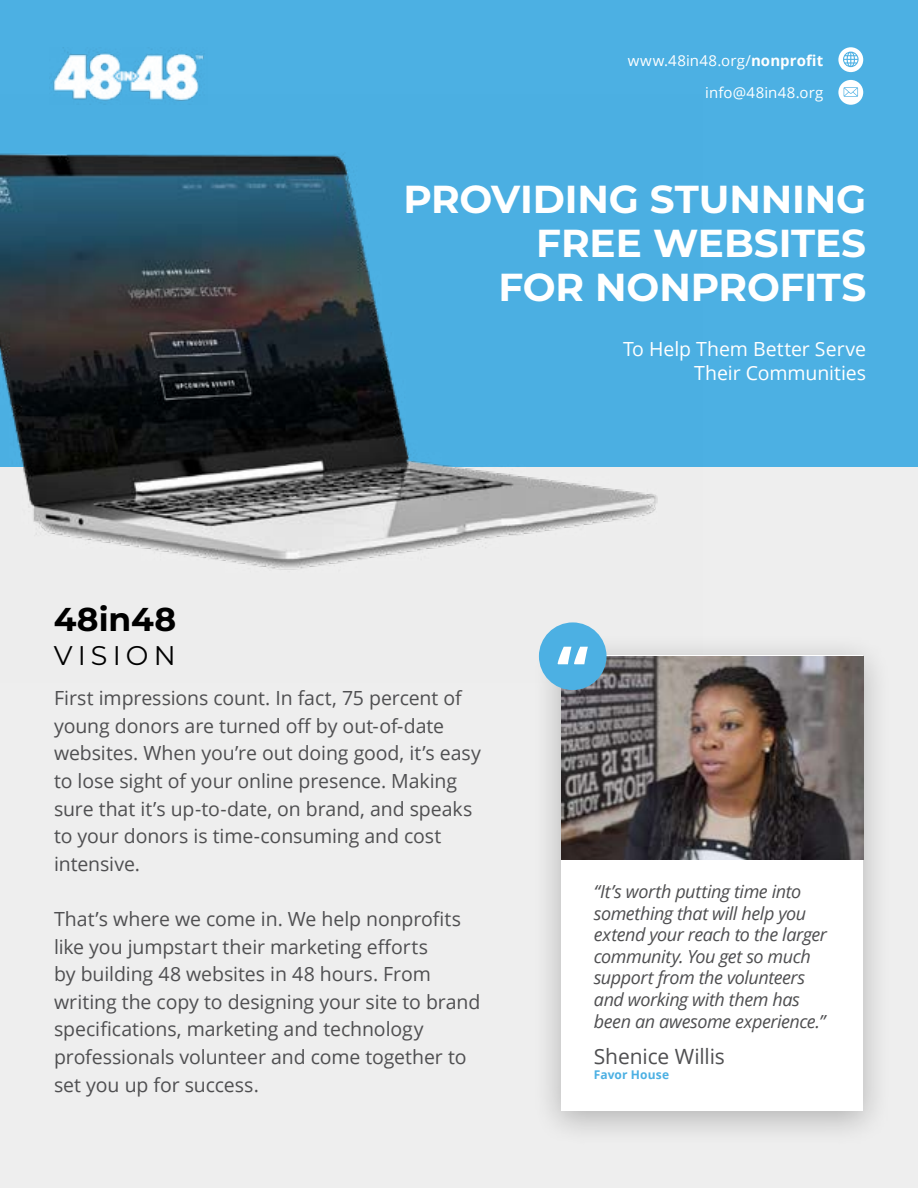
<style>
.page{position:relative;width:918px;height:1188px;background:#eee}
.page>*{position:absolute;margin:0;border:0;box-sizing:border-box;transform-origin:0 0}
.t1{font:700 39px/43.8px "Montserrat";letter-spacing:-.005em;color:#fff;text-align:right}
.t2{font:700 33px "Montserrat";letter-spacing:.005em;color:#000}
.t3{font:27px "Montserrat";letter-spacing:.19em;color:#000}
.t4{font:21px "Open Sans";letter-spacing:-.005em;color:#4f4f51}
.t5{font:19.5px/27.6px "Open Sans";letter-spacing:-.005em;color:#4f4f51}
.t6{font:19.5px/23.4px "Open Sans";letter-spacing:-.005em;color:#fff;text-align:right}
.t7{font:italic 18px/21.6px "Open Sans";letter-spacing:-.025em;color:#4f4f51}
.t8{font:15px/32.2px "Open Sans";letter-spacing:.015em;color:#fff;text-align:right}
.t9{font:700 12px "Open Sans";letter-spacing:.015em;color:#4cb0e3}
.s1{font-weight:700}
</style>
<div class="page">
<div style="left:0;top:0;width:918px;height:467px;background:#4cb0e3"></div>
<div style="left:838px;top:47px;width:25px;height:25px;background:#fff;border-radius:50%"></div>
<div style="left:838px;top:80px;width:25px;height:25px;background:#fff;border-radius:50%"></div>
<svg style="left:843px;top:52px;width:16px;height:15px"></svg>
<svg style="left:844px;top:87px;width:14px;height:10px"></svg>
<img style="left:53px;top:49px;width:151px;height:45px">
<img style="left:0;top:94px;width:658px;height:537px">
<div style="left:532px;top:633px;width:361px;height:514px;background:#000;opacity:.25"></div>
<div style="left:561px;top:656px;width:302px;height:455px;background:#fff"></div>
<img style="left:561px;top:656px;width:302px;height:204px">
<div style="left:539px;top:622px;width:68px;height:68px;background:#4cb0e3;border-radius:50%"></div>
<svg style="left:558px;top:647px;width:30px;height:17px"></svg>
<p class="t8" style="left:628px;top:44px;width:197px">www.48in48.org/<span class="s1">nonprofit </span>info@48in48.org</p>
<h1 class="t1" style="left:403px;top:176px;width:464px">PROVIDING STUNNING<br>FREE WEBSITES<br>FOR NONPROFITS</h1>
<h2 class="t2" style="left:54px;top:595px;width:124px">48in48</h2>
<h3 class="t3" style="left:54px;top:636px;width:123px">VISION</h3>
<p class="t5" style="left:54px;top:684px;width:429px">First impressions count. In fact, 75 percent of young donors are turned off by out-of-date websites. When you’re out doing good, it’s easy to lose sight of your online presence. Making sure that it’s up-to-date, on brand, and speaks to your donors is time-consuming and cost intensive.</p>
<p class="t5" style="left:54px;top:905px;width:428px">That’s where we come in. We help nonprofits like you jumpstart their marketing efforts<br>by building 48 websites in 48 hours. From writing the copy to designing your site to brand specifications, marketing and technology professionals volunteer and come together to set you up for success.</p>
<p class="t6" style="left:623px;top:337px;width:245px">To Help Them Better Serve<br>Their Communities</p>
<p class="t7" style="left:594px;top:880px;width:235px">“It’s worth putting time into something that will help you extend your reach to the larger community. You get so much support from the volunteers and working with them has been an awesome experience.”</p>
<p class="t4" style="left:594px;top:1042px;width:133px">Shenice Willis</p>
<p class="t9" style="left:594px;top:1066px;width:77px">Favor House</p>
</div>
